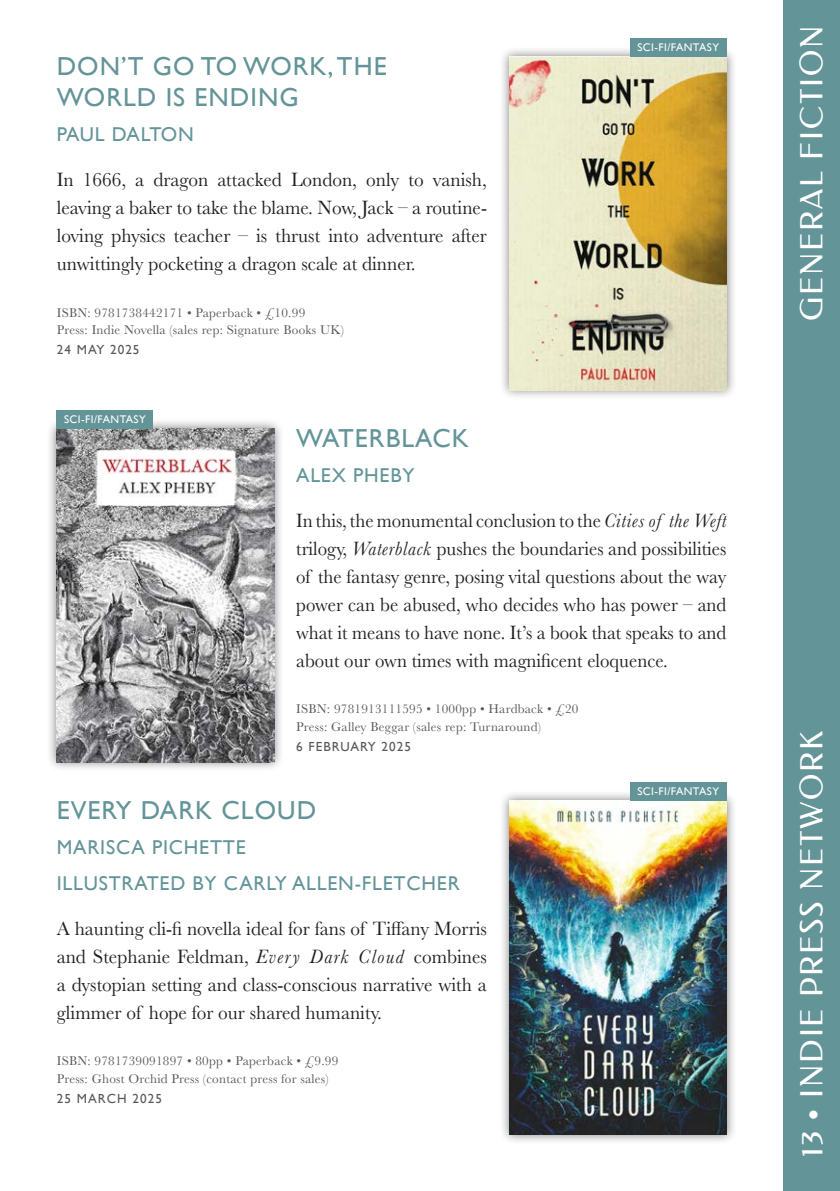
<style>
.page{position:relative;width:840px;height:1191px;background:#fff}
.page>*{position:absolute;margin:0;border:0;box-sizing:border-box;transform-origin:0 0}
.t1{font:30.8px "Federo";letter-spacing:.06em;color:#fff}
.book_titles{font:26px/31.2px "Gill Sans";letter-spacing:.04em;color:#639498}
.body_text{font:20px/28px "Baskerville";color:#231f20;text-align:justify;scale:.96 1}
.body_text-2{font:20px/28px "Baskerville";color:#231f20;text-align:justify;scale:.94 1}
.authors{font:20px "Gill Sans";letter-spacing:.04em;color:#639498}
.authors-2{font:20px "Gill Sans";color:#639498}
.bibliog_line_2{font:13.2px "Baskerville";letter-spacing:.02em;color:#57585a}
.bibliographic_inform{font:13.2px "Baskerville";letter-spacing:.02em;color:#57585a}
.bibliographic_inform-2{font:13.2px "Gill Sans";letter-spacing:.08em;color:#57585a}
.authors-3{font:11px "Gill Sans";letter-spacing:.04em;color:#fff}
.s1{font-style:italic}
</style>
<div class="page">
<div style="left:782px;top:0;width:57px;height:1191px;background:#639498"></div>
<div style="left:46px;top:418px;width:238px;height:354px;background:#231f20;opacity:.57"></div>
<img style="left:57px;top:429px;width:217px;height:333px">
<div style="left:57px;top:410px;width:96px;height:19px;background:#639498"></div>
<div style="left:498px;top:46px;width:238px;height:354px;background:#231f20;opacity:.57"></div>
<img style="left:508px;top:57px;width:218px;height:333px">
<div style="left:629px;top:38px;width:97px;height:19px;background:#639498"></div>
<div style="left:498px;top:790px;width:238px;height:354px;background:#231f20;opacity:.57"></div>
<img style="left:508px;top:801px;width:218px;height:333px">
<div style="left:629px;top:782px;width:97px;height:19px;background:#639498"></div>
<p class="book_titles" style="left:57px;top:50px;width:331px">DON’T GO TO WORK, THE<br>WORLD IS ENDING</p>
<p class="authors-2" style="left:57px;top:123px;width:138px">PAUL DALTON</p>
<p class="body_text" style="left:57px;top:166px;width:449px">In 1666, a dragon attacked London, only to vanish, leaving a baker to take the blame. Now, Jack – a routine&shy;loving physics teacher – is thrust into adventure after unwittingly pocketing a dragon scale at dinner.</p>
<p class="bibliographic_inform" style="left:57px;top:304px;width:250px">ISBN: 9781738442171 • Paperback • £10.99</p>
<p class="bibliog_line_2" style="left:57px;top:322px;width:289px">Press: Indie Novella (sales rep: Signature Books UK)</p>
<p class="bibliographic_inform-2" style="left:57px;top:342px;width:84px">24 MAY 2025</p>
<p class="authors-3" style="left:64px;top:413px;width:83px">SCI-FI/FANTASY</p>
<p class="authors-3" style="left:637px;top:41px;width:83px">SCI-FI/FANTASY</p>
<p class="book_titles" style="left:296px;top:422px;width:174px">WATERBLACK</p>
<p class="authors" style="left:296px;top:463px;width:120px">ALEX PHEBY</p>
<p class="body_text-2" style="left:296px;top:507px;width:459px">In this, the monumental conclusion to the <span class="s1">Cities of the Weft </span>trilogy, <span class="s1">Waterblack</span> pushes the boundaries and possibilities of the fantasy genre, posing vital questions about the way power can be abused, who decides who has power – and what it means to have none. It’s a book that speaks to and about our own times with magnificent eloquence.</p>
<p class="bibliographic_inform" style="left:296px;top:700px;width:283px">ISBN: 9781913111595 • 1000pp • Hardback • £20</p>
<p class="bibliog_line_2" style="left:296px;top:718px;width:246px">Press: Galley Beggar (sales rep: Turnaround)</p>
<p class="bibliographic_inform-2" style="left:296px;top:739px;width:116px">6 FEBRUARY 2025</p>
<p class="book_titles" style="left:57px;top:794px;width:261px">EVERY DARK CLOUD</p>
<p class="authors" style="left:57px;top:835px;width:190px">MARISCA PICHETTE</p>
<p class="authors" style="left:57px;top:871px;width:404px">ILLUSTRATED BY CARLY ALLEN-FLETCHER</p>
<p class="body_text" style="left:57px;top:914px;width:449px">A haunting cli-fi novella ideal for fans of Tiffany Morris and Stephanie Feldman, <span class="s1">Every Dark Cloud</span> combines a dystopian setting and class-conscious narrative with a glimmer of hope for our shared humanity.</p>
<p class="bibliographic_inform" style="left:57px;top:1052px;width:283px">ISBN: 9781739091897 • 80pp • Paperback • £9.99</p>
<p class="bibliog_line_2" style="left:57px;top:1070px;width:273px">Press: Ghost Orchid Press (contact press for sales)</p>
<p class="bibliographic_inform-2" style="left:57px;top:1090px;width:107px">25 MARCH 2025</p>
<p class="authors-3" style="left:637px;top:785px;width:83px">SCI-FI/FANTASY</p>
<p class="t1" style="left:793px;top:321px;width:297px;rotate:-90deg">GENERAL FICTION</p>
<p class="t1" style="left:793px;top:1157px;width:428px;rotate:-90deg">13 • INDIE PRESS NETWORK</p>
</div>
